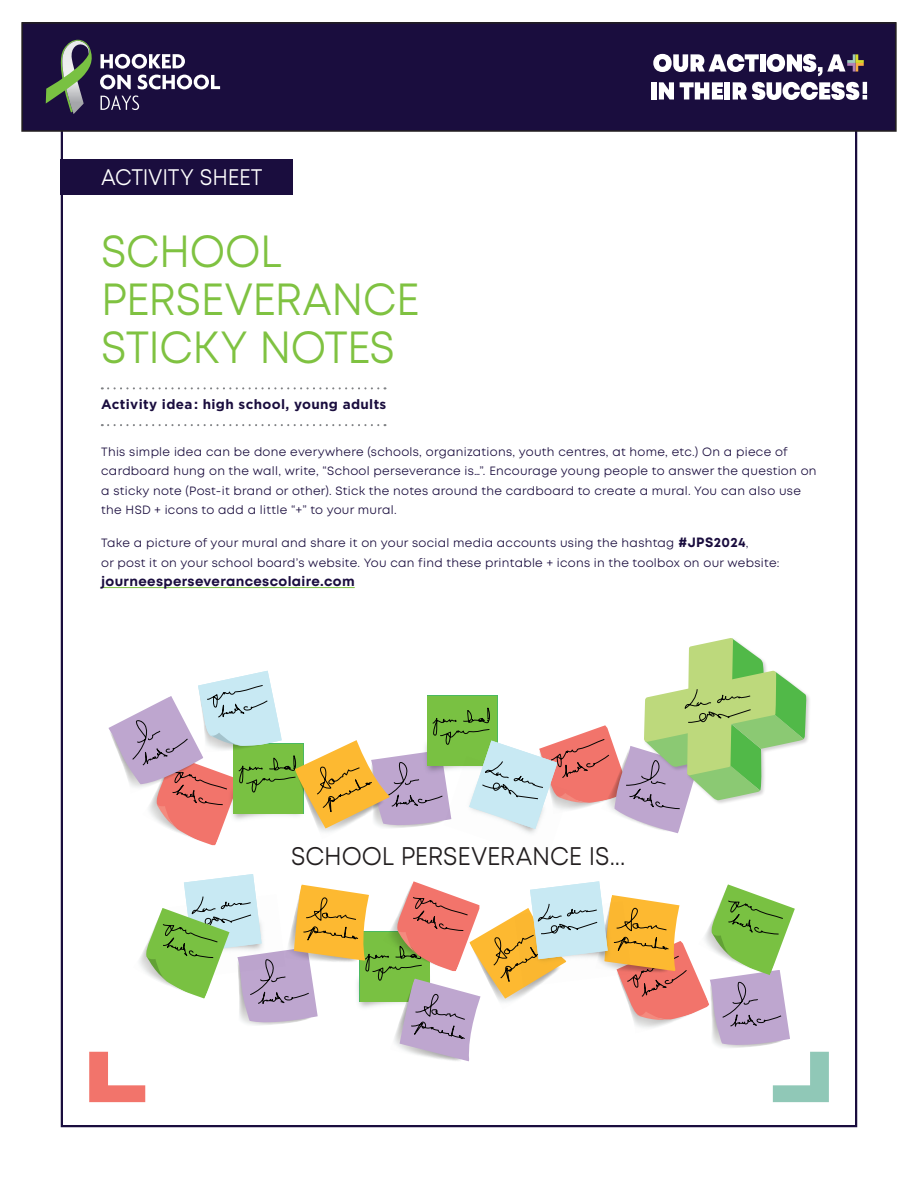
<style>
.page{position:relative;width:918px;height:1188px;background:#fff}
.page>*{position:absolute;margin:0;border:0;box-sizing:border-box;transform-origin:0 0}
.t1{font:45px/48px "Mont";letter-spacing:-.01em;color:#7fc241;scale:.95 1}
.t2{font:25.5px "Mont";letter-spacing:-.005em;color:#231f20;scale:.95 1}
.t3{font:22.5px "Mont";letter-spacing:-.015em;color:#fff;scale:.95 1}
.t4{font:700 13.5px "Gotham";letter-spacing:.025em;color:#1a0d3e}
.t5{font:700 13.5px "Mont";letter-spacing:.025em;color:#1a0d3e}
.t6{font:12px/19.5px "Mont";letter-spacing:.025em;color:#1a0d3e}
.s1{font-weight:700;font-size:13.5px}
</style>
<div class="page">
<hr style="left:101px;top:587px;width:254px;height:1px;background:#7fc241">
<svg style="left:102px;top:424px;width:284px;height:2px"></svg>
<svg style="left:102px;top:387px;width:284px;height:2px"></svg>
<div style="left:61px;top:160px;width:232px;height:35px;background:#1a0d3e"></div>
<div style="left:643px;top:637px;width:169px;height:168px;background:#231f20;opacity:.2"></div>
<svg style="left:108px;top:638px;width:698px;height:207px"></svg>
<svg style="left:89px;top:874px;width:740px;height:228px"></svg>
<div style="left:22px;top:23px;width:874px;height:108px;background:#1a0d3e"></div>
<div style="left:21px;top:22px;width:876px;height:110px;border:2px solid #231f20"></div>
<svg style="left:46px;top:40px;width:174px;height:74px"></svg>
<svg style="left:653px;top:54px;width:106px;height:18px"></svg>
<div style="left:760px;top:54px;width:5px;height:18px;background:#fff"></div>
<div style="left:651px;top:82px;width:5px;height:18px;background:#fff"></div>
<svg style="left:659px;top:82px;width:15px;height:18px"></svg>
<svg style="left:680px;top:82px;width:43px;height:18px"></svg>
<div style="left:725px;top:82px;width:5px;height:18px;background:#fff"></div>
<svg style="left:733px;top:82px;width:134px;height:18px"></svg>
<hr style="left:863px;top:82px;width:4px;height:12px;background:#fff">
<svg style="left:767px;top:54px;width:97px;height:22px"></svg>
<h3 class="t3" style="left:101px;top:163px;width:171px">ACTIVITY SHEET</h3>
<h1 class="t1" style="left:101px;top:227px;width:337px">SCHOOL<br>PERSEVERANCE<br>STICKY NOTES</h1>
<p class="t4" style="left:101px;top:395px;width:287px">Activity idea : high school, young adults</p>
<p class="t6" style="left:101px;top:442px;width:717px">This simple idea can be done everywhere (schools, organizations, youth centres, at home, etc.) On a piece of cardboard hung on the wall, write, “School perseverance is…”. Encourage young people to answer the question on a sticky note (Post-it brand or other). Stick the notes around the cardboard to create a mural. You can also use the HSD + icons to add a little “+” to your mural.</p>
<p class="t6" style="left:101px;top:533px;width:680px">Take a picture of your mural and share it on your social media accounts using the hashtag <span class="s1">#JPS2024</span>,<br>or post it on your school board’s website. You can find these printable + icons in the toolbox on our website:</p>
<p class="t5" style="left:101px;top:573px;width:255px">journeesperseverancescolaire.com</p>
<h2 class="t2" style="left:291px;top:840px;width:353px">SCHOOL PERSEVERANCE IS...</h2>
</div>
